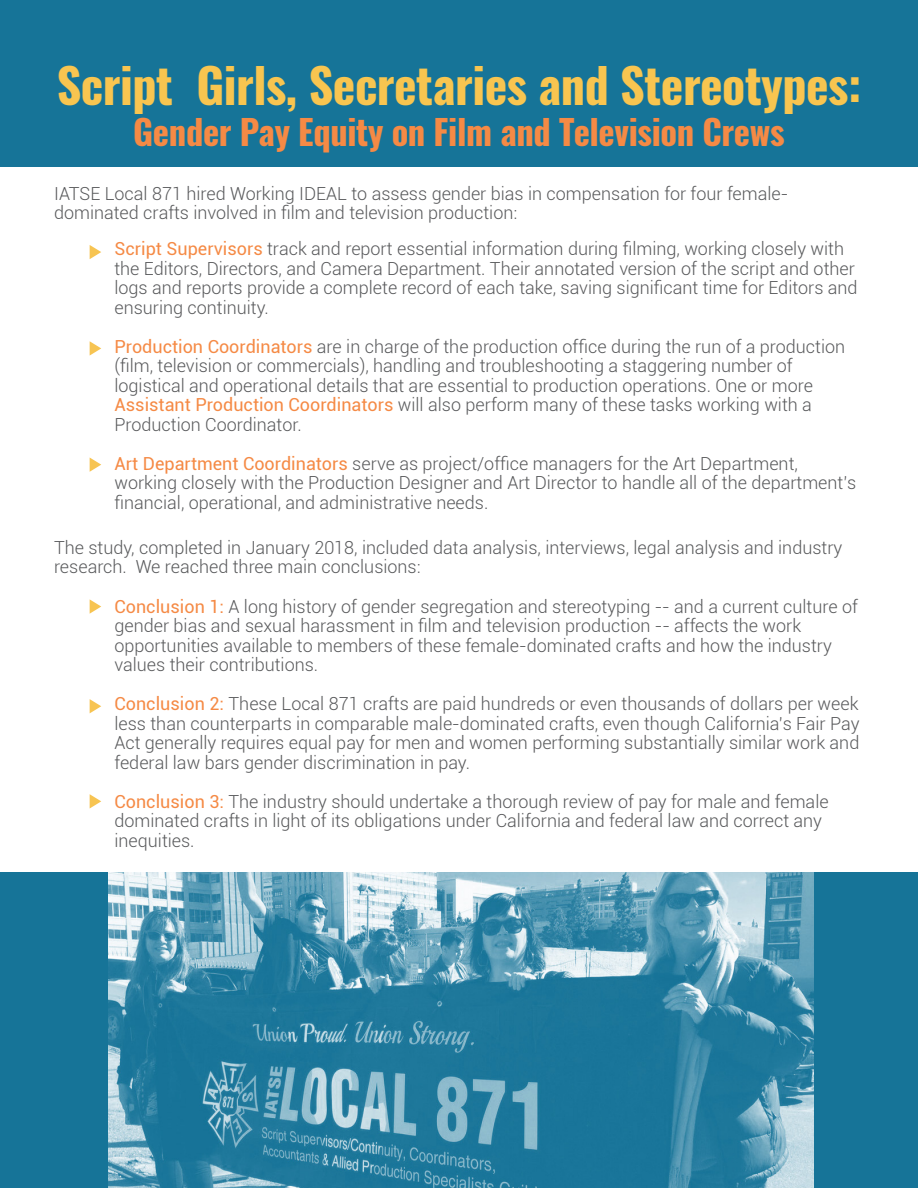
<style>
.page{position:relative;width:918px;height:1188px;background:#167498}
.page>*{position:absolute;margin:0;border:0;box-sizing:border-box;transform-origin:0 0}
.t1{font:700 48px "Oswald";letter-spacing:-.01em;color:#f8c550}
.t2{font:700 34.5px "Oswald";letter-spacing:-.01em;color:#f58a45}
.t3{font:300 18px/19.5px "Roboto";color:#58595b}
.s1{font-weight:400;color:#f58a45}
</style>
<div class="page">
<div style="left:0;top:167px;width:918px;height:705px;background:#fff"></div>
<svg style="left:90px;top:245px;width:11px;height:14px"></svg>
<svg style="left:90px;top:341px;width:11px;height:15px"></svg>
<svg style="left:90px;top:599px;width:11px;height:15px"></svg>
<svg style="left:90px;top:458px;width:11px;height:14px"></svg>
<svg style="left:90px;top:699px;width:11px;height:14px"></svg>
<svg style="left:90px;top:794px;width:11px;height:15px"></svg>
<img style="left:108px;top:872px;width:705px;height:316px">
<p class="t1" style="left:57px;top:52px;width:806px">Script Girls, Secretaries and Stereotypes:</p>
<p class="t2" style="left:133px;top:108px;width:653px">Gender Pay Equity on Film and Television Crews</p>
<p class="t3" style="left:54px;top:183px;width:736px">IATSE Local 871 hired Working IDEAL to assess gender bias in compensation for four female-</p>
<p class="t3" style="left:54px;top:203px;width:465px">dominated crafts involved in film and television production:</p>
<p class="t3" style="left:114px;top:239px;width:745px"><span class="s1">Script Supervisors</span> track and report essential information during filming, working closely with the Editors, Directors, and Camera Department. Their annotated version of the script and other logs and reports provide a complete record of each take, saving significant time for Editors and ensuring continuity.</p>
<p class="t3" style="left:114px;top:336px;width:732px"><span class="s1">Production Coordinators</span> are in charge of the production office during the run of a production (film, television or commercials), handling and troubleshooting a staggering number of</p>
<p class="t3" style="left:114px;top:375px;width:700px">logistical and operational details that are essential to production operations. One or more</p>
<p class="t3" style="left:114px;top:395px;width:699px"><span class="s1">Assistant Production Coordinators</span> will also perform many of these tasks working with a<br>Production Coordinator.</p>
<p class="t3" style="left:114px;top:453px;width:743px"><span class="s1">Art Department Coordinators</span> serve as project/office managers for the Art Department, working closely with the Production Designer and Art Director to handle all of the department’s financial, operational, and administrative needs.</p>
<p class="t3" style="left:54px;top:537px;width:790px">The study, completed in January 2018, included data analysis, interviews, legal analysis and industry research. We reached three main conclusions:</p>
<p class="t3" style="left:114px;top:596px;width:745px"><span class="s1">Conclusion 1:</span> A long history of gender segregation and stereotyping -- and a current culture of gender bias and sexual harassment in film and television production -- affects the work</p>
<p class="t3" style="left:114px;top:635px;width:719px">opportunities available to members of these female-dominated crafts and how the industry values their contributions.</p>
<p class="t3" style="left:114px;top:694px;width:747px;text-align:justify"><span class="s1">Conclusion 2:</span> These Local 871 crafts are paid hundreds or even thousands of dollars per week less than counterparts in comparable male-dominated crafts, even though California’s Fair Pay Act generally requires equal pay for men and women performing substantially similar work and federal law bars gender discrimination in pay.</p>
<p class="t3" style="left:114px;top:791px;width:716px"><span class="s1">Conclusion 3:</span> The industry should undertake a thorough review of pay for male and female dominated crafts in light of its obligations under California and federal law and correct any inequities.</p>
</div>
